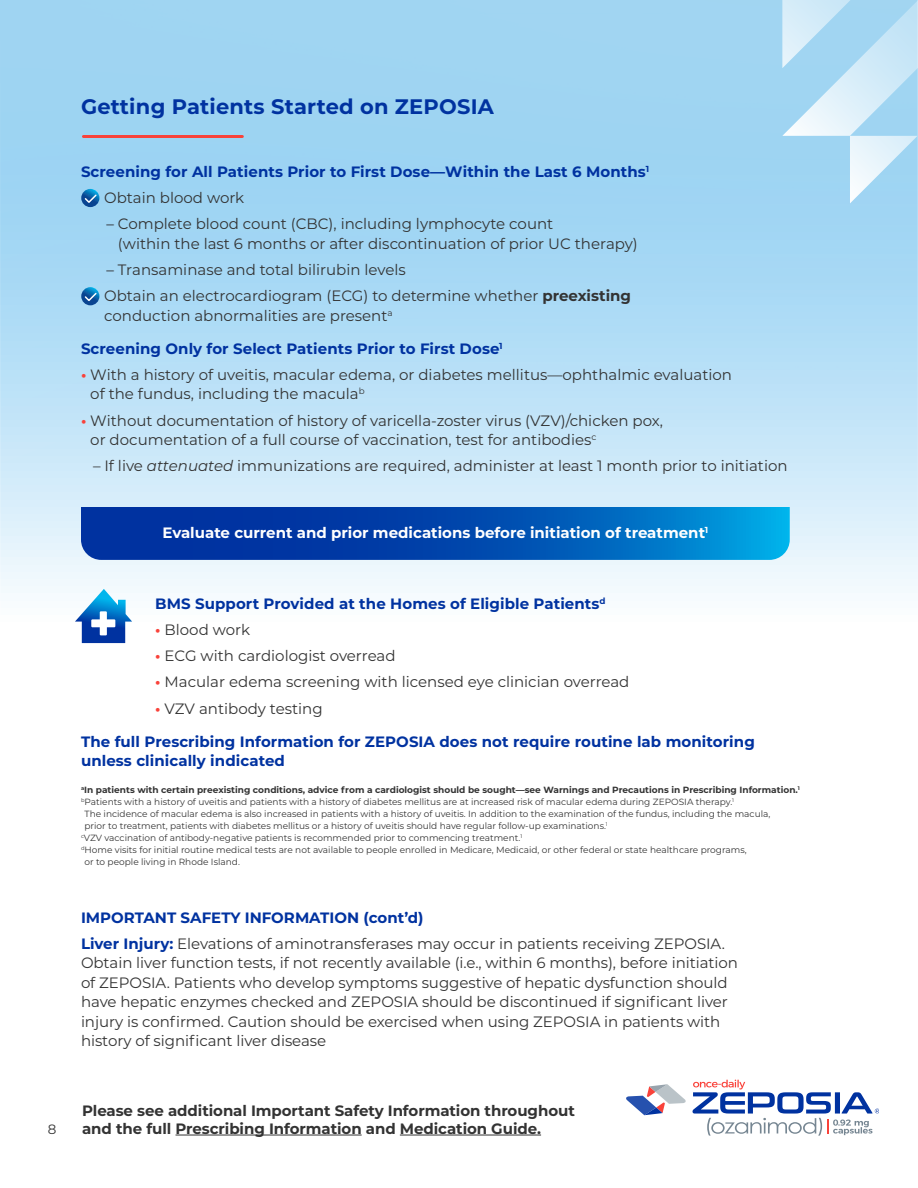
<style>
.page{position:relative;width:918px;height:1188px;background:#fff}
.page>*{position:absolute;margin:0;border:0;box-sizing:border-box;transform-origin:0 0}
.t1{font:700 21px "Montserrat";letter-spacing:.01em;color:#0032a0}
.t2{font:15px/19.5px "Montserrat";color:#333}
.t3{font:700 15px/19.5px "Montserrat";letter-spacing:.005em;color:#0032a0}
.t4{font:700 15px "Montserrat";letter-spacing:-.005em;color:#333}
.t5{font:700 15px "Montserrat";color:#fff}
.t6{font:13.5px "Montserrat";color:#333}
.t7{font:9px/12px "Montserrat";color:#333}
.t8{font:700 9px "Montserrat";color:#333}
.s1{color:#231f20}
.s2{font-weight:700}
.s3{font-weight:700;color:#f9423a}
.s4{font-style:italic}
.s5{font-weight:700;color:#0032a0}
</style>
<div class="page">
<hr style="left:176px;top:1135px;width:186px;height:1px;background:#333">
<hr style="left:400px;top:1135px;width:141px;height:1px;background:#333">
<svg style="left:626px;top:1084px;width:60px;height:31px"></svg>
<svg style="left:693px;top:1080px;width:186px;height:56px"></svg>
<img style="left:0;top:0;width:918px;height:644px">
<svg style="left:782px;top:0;width:136px;height:203px;background:#b8dff5"></svg>
<hr style="left:83px;top:135px;width:159px;height:3px;background:#f9423a">
<svg style="left:81px;top:189px;width:18px;height:18px"></svg>
<svg style="left:83px;top:193px;width:15px;height:11px"></svg>
<svg style="left:81px;top:287px;width:18px;height:18px"></svg>
<svg style="left:83px;top:291px;width:15px;height:12px"></svg>
<svg style="left:81px;top:507px;width:709px;height:53px;background:#0153b3"></svg>
<svg style="left:75px;top:589px;width:57px;height:54px"></svg>
<p class="t1" style="left:81px;top:91px;width:414px">Getting Patients Started on ZEPOSIA</p>
<p class="t3" style="left:81px;top:161px;width:570px">Screening for All Patients Prior to First Dose—Within the Last 6 Months<sup>1</sup></p>
<p class="t2" style="left:104px;top:187px;width:142px">Obtain blood work</p>
<p class="t2" style="left:118px;top:213px;width:521px;text-indent:-11px"><span class="s1">–</span> Complete blood count (CBC), including lymphocyte count<br>(within the last 6 months or after discontinuation of prior UC therapy)</p>
<p class="t2" style="left:106px;top:259px;width:301px"><span class="s1">–</span> Transaminase and total bilirubin levels</p>
<p class="t2" style="left:104px;top:285px;width:529px">Obtain an electrocardiogram (ECG) to determine whether <span class="s2">preexisting </span>conduction abnormalities are present<sup>a</sup></p>
<p class="t3" style="left:81px;top:338px;width:423px">Screening Only for Select Patients Prior to First Dose<sup>1</sup></p>
<p class="t2" style="left:90px;top:364px;width:643px;text-indent:-9px"><span class="s3">•</span> With a history of uveitis, macular edema, or diabetes mellitus—ophthalmic evaluation of the fundus, including the macula<sup>b</sup></p>
<p class="t2" style="left:90px;top:410px;width:574px;text-indent:-9px"><span class="s3">•</span> Without documentation of history of varicella-zoster virus (VZV)/chicken pox, or documentation of a full course of vaccination, test for antibodies<sup>c</sup></p>
<p class="t2" style="left:93px;top:456px;width:696px">– If live <span class="s4">attenuated</span> immunizations are required, administer at least 1 month prior to initiation</p>
<p class="t5" style="left:162px;top:522px;width:548px">Evaluate current and prior medications before initiation of treatment<sup>1</sup></p>
<p class="t3" style="left:155px;top:593px;width:452px">BMS Support Provided at the Homes of Eligible Patients<sup>d</sup></p>
<p class="t2" style="left:155px;top:619px;width:96px"><span class="s3">•</span> Blood work</p>
<p class="t2" style="left:155px;top:645px;width:242px"><span class="s3">•</span> ECG with cardiologist overread</p>
<p class="t2" style="left:155px;top:672px;width:476px"><span class="s3">•</span> Macular edema screening with licensed eye clinician overread</p>
<p class="t2" style="left:155px;top:698px;width:169px"><span class="s3">•</span> VZV antibody testing</p>
<p class="t3" style="left:81px;top:731px;width:675px">The full Prescribing Information for ZEPOSIA does not require routine lab monitoring unless clinically indicated</p>
<p class="t8" style="left:81px;top:784px;width:720px"><sup>a</sup>In patients with certain preexisting conditions, advice from a cardiologist should be sought—see Warnings and Precautions in Prescribing Information.<sup>1</sup></p>
<p class="t7" style="left:85px;top:796px;width:687px;text-indent:-4px"><sup>b</sup>Patients with a history of uveitis and patients with a history of diabetes mellitus are at increased risk of macular edema during ZEPOSIA therapy.<sup>1<br></sup>The incidence of macular edema is also increased in patients with a history of uveitis. In addition to the examination of the fundus, including the macula, prior to treatment, patients with diabetes mellitus or a history of uveitis should have regular follow-up examinations.<sup>1</sup></p>
<p class="t7" style="left:81px;top:832px;width:443px"><sup>c</sup>VZV vaccination of antibody-negative patients is recommended prior to commencing treatment.<sup>1</sup></p>
<p class="t7" style="left:85px;top:844px;width:664px;text-indent:-4px"><sup>d</sup>Home visits for initial routine medical tests are not available to people enrolled in Medicare, Medicaid, or other federal or state healthcare programs, or to people living in Rhode Island.</p>
<p class="t3" style="left:81px;top:907px;width:344px">IMPORTANT SAFETY INFORMATION (cont’d)</p>
<p class="t2" style="left:81px;top:933px;width:658px"><span class="s5">Liver Injury:</span> Elevations of aminotransferases may occur in patients receiving ZEPOSIA.<br>Obtain liver function tests, if not recently available (i.e., within 6 months), before initiation of ZEPOSIA. Patients who develop symptoms suggestive of hepatic dysfunction should have hepatic enzymes checked and ZEPOSIA should be discontinued if significant liver injury is confirmed. Caution should be exercised when using ZEPOSIA in patients with history of significant liver disease</p>
<p class="t4" style="left:82px;top:1099px;width:494px">Please see additional Important Safety Information throughout</p>
<p class="t6" style="left:48px;top:1120px;width:10px">8</p>
<p class="t4" style="left:82px;top:1117px;width:461px">and the full Prescribing Information and Medication Guide.</p>
</div>
